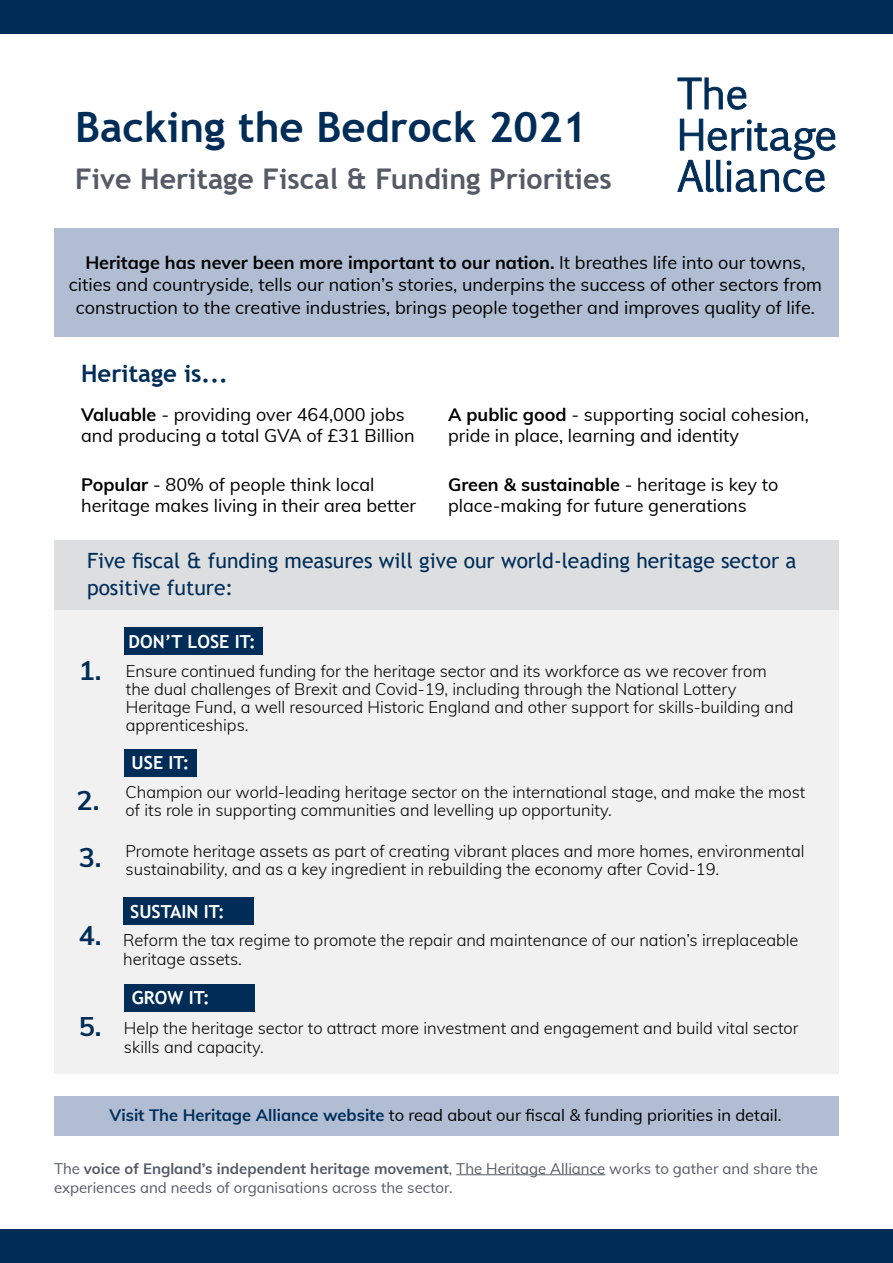
<style>
.page{position:relative;width:893px;height:1263px;background:#fff}
.page>*{position:absolute;margin:0;border:0;box-sizing:border-box;transform-origin:0 0}
.t1{font:700 42px "Trebuchet MS";color:#002d58}
.t2{font:700 28.5px "Trebuchet MS";color:#555a66}
.t3{font:700 27px "Muli";color:#002d58}
.t4{font:700 24px "Trebuchet MS";color:#002d58}
.t5{font:21px/27px "Trebuchet MS";color:#002d58}
.t6{font:18px/21px "Muli";color:#000}
.t7{font:700 18px "Trebuchet MS";color:#fff}
.t8{font:300 16.5px/18px "Muli";color:#000}
.t9{font:16.5px "Muli";color:#000}
.t10{font:15px/19.5px "Muli";color:#555a66}
.s1{font-weight:700}
.s2{font-weight:700;color:#002d58}
</style>
<div class="page">
<div style="left:54px;top:540px;width:785px;height:70px;background:#dddee0"></div>
<div style="left:54px;top:610px;width:785px;height:464px;background:#f1f1f2"></div>
<svg style="left:677px;top:77px;width:70px;height:33px"></svg>
<svg style="left:677px;top:118px;width:159px;height:74px"></svg>
<div style="left:54px;top:228px;width:785px;height:108px;background:#b0bdd3"></div>
<hr style="left:456px;top:1174px;width:149px;height:1px;background:#555a66">
<div style="left:0;top:1230px;width:893px;height:33px;background:#002d58"></div>
<div style="left:0;top:0;width:893px;height:33px;background:#002d58"></div>
<div style="left:124px;top:627px;width:138px;height:28px;background:#002d58"></div>
<div style="left:124px;top:749px;width:73px;height:27px;background:#002d58"></div>
<div style="left:124px;top:897px;width:130px;height:28px;background:#002d58"></div>
<div style="left:124px;top:984px;width:130px;height:27px;background:#002d58"></div>
<div style="left:54px;top:1096px;width:785px;height:40px;background:#b0bdd3"></div>
<h1 class="t1" style="left:75px;top:101px;width:514px">Backing the Bedrock 2021</h1>
<h2 class="t2" style="left:75px;top:161px;width:538px">Five Heritage Fiscal &amp; Funding Priorities</h2>
<p class="t6" style="left:69px;top:250px;width:755px;line-height:22.5px;text-align:center"><span class="s1">Heritage has never been more important to our nation.</span> It breathes life into our towns, cities and countryside, tells our nation’s stories, underpins the success of other sectors from construction to the creative industries, brings people together and improves quality of life.</p>
<h3 class="t4" style="left:81px;top:358px;width:148px">Heritage is...</h3>
<p class="t6" style="left:448px;top:403px;width:362px"><span class="s1">A public good</span> - supporting social cohesion, pride in place, learning and identity</p>
<p class="t6" style="left:448px;top:473px;width:332px"><span class="s1">Green &amp; sustainable</span> - heritage is key to place-making for future generations</p>
<p class="t5" style="left:87px;top:547px;width:711px">Five fiscal &amp; funding measures will give our world-leading heritage sector a positive future:</p>
<p class="t6" style="left:81px;top:403px;width:335px"><span class="s1">Valuable</span> - providing over 464,000 jobs and producing a total GVA of £31 Billion</p>
<p class="t6" style="left:81px;top:473px;width:336px"><span class="s1">Popular</span> - 80% of people think local heritage makes living in their area better</p>
<h3 class="t3" style="left:79px;top:650px;width:24px">1.</h3>
<p class="t7" style="left:129px;top:630px;width:129px">DON’T LOSE IT:</p>
<p class="t8" style="left:126px;top:661px;width:669px">Ensure continued funding for the heritage sector and its workforce as we recover from the dual challenges of Brexit and Covid-19, including through the National Lottery Heritage Fund, a well resourced Historic England and other support for skills-building and apprenticeships.</p>
<p class="t7" style="left:132px;top:751px;width:59px">USE IT:</p>
<p class="t8" style="left:126px;top:782px;width:681px">Champion our world-leading heritage sector on the international stage, and make the most of its role in supporting communities and levelling up opportunity.</p>
<p class="t8" style="left:126px;top:841px;width:681px">Promote heritage assets as part of creating vibrant places and more homes, environmental</p>
<h3 class="t3" style="left:77px;top:780px;width:25px">2.</h3>
<p class="t8" style="left:79px;top:859px;width:642px"><sup>3.</sup> sustainability, and as a key ingredient in rebuilding the economy after Covid-19.</p>
<h3 class="t3" style="left:79px;top:916px;width:24px">4.</h3>
<h3 class="t3" style="left:79px;top:1007px;width:24px">5.</h3>
<p class="t7" style="left:130px;top:900px;width:96px">SUSTAIN IT:</p>
<p class="t8" style="left:123px;top:929px;width:677px;line-height:19.5px">Reform the tax regime to promote the repair and maintenance of our nation’s irreplaceable heritage assets.</p>
<p class="t7" style="left:132px;top:987px;width:79px">GROW IT:</p>
<p class="t8" style="left:124px;top:1017px;width:676px;line-height:19.5px">Help the heritage sector to attract more investment and engagement and build vital sector skills and capacity.</p>
<p class="t9" style="left:110px;top:1102px;width:673px"><span class="s2">Visit The Heritage Alliance website</span> to read about our fiscal &amp; funding priorities in detail.</p>
<p class="t10" style="left:54px;top:1158px;width:765px">The <span class="s1">voice of England’s independent heritage movement</span>, The Heritage Alliance works to gather and share the experiences and needs of organisations across the sector.</p>
</div>
